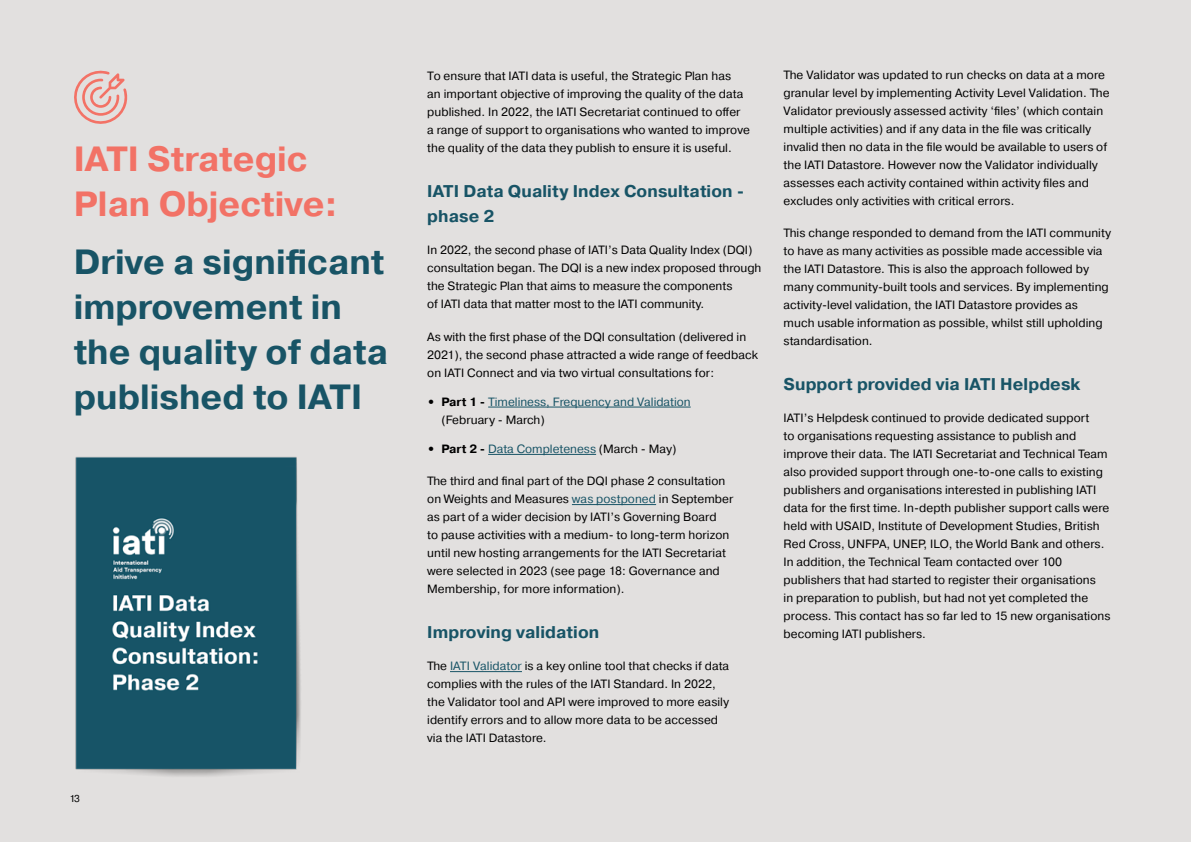
<style>
.page{position:relative;width:1191px;height:842px;background:#e2e0df}
.page>*{position:absolute;margin:0;border:0;box-sizing:border-box;transform-origin:0 0}
.t1{font:700 35px/45px "Pragmatica";color:#185466}
.t2{font:700 35px/45px "Pragmatica";color:#f27266}
.t3{font:700 17px/25px "Pragmatica";letter-spacing:.005em;color:#185466}
.t4{font:12px/18px "Pragmatica";letter-spacing:.005em;color:#000}
.t5{font:12px/18px "Pragmatica";color:#185466}
.t6{font:10px "Pragmatica";color:#000}
.s1{font-weight:700;color:#000}
.s2{color:#000}
.s3{color:#185466}
</style>
<div class="page">
<hr style="left:488px;top:407px;width:202px;height:1px;background:#185466">
<hr style="left:488px;top:454px;width:108px;height:1px;background:#185466">
<hr style="left:572px;top:504px;width:84px;height:1px;background:#185466">
<hr style="left:450px;top:671px;width:72px;height:1px;background:#185466">
<img style="left:75px;top:457px;width:226px;height:319px">
<svg style="left:74px;top:71px;width:54px;height:53px"></svg>
<h1 class="t2" style="left:74px;top:137px;width:266px">IATI Strategic<br>Plan Objective:</h1>
<h1 class="t1" style="left:74px;top:240px;width:316px">Drive a significant improvement in the quality of data published to IATI</h1>
<p class="t6" style="left:69px;top:792px;width:12px">13</p>
<p class="t4" style="left:427px;top:67px;width:324px">To ensure that IATI data is useful, the Strategic Plan has<br>an important objective of improving the quality of the data published. In 2022, the IATI Secretariat continued to offer a range of support to organisations who wanted to improve the quality of the data they publish to ensure it is useful.</p>
<h2 class="t3" style="left:427px;top:179px;width:319px">IATI Data Quality Index Consultation - phase 2</h2>
<p class="t4" style="left:427px;top:241px;width:336px">In 2022, the second phase of IATI’s Data Quality Index (DQI) consultation began. The DQI is a new index proposed through the Strategic Plan that aims to measure the components<br>of IATI data that matter most to the IATI community.</p>
<p class="t4" style="left:427px;top:328px;width:332px">As with the first phase of the DQI consultation (delivered in<br>2021), the second phase attracted a wide range of feedback on IATI Connect and via two virtual consultations for:</p>
<p class="t5" style="left:441px;top:393px;width:251px;text-indent:-14px"><span class="s1">• Part 1 -</span> Timeliness, Frequency and Validation <span class="s2">(February - March)</span></p>
<p class="t5" style="left:427px;top:440px;width:251px"><span class="s1">• Part 2 -</span> Data Completeness <span class="s2">(March - May)</span></p>
<p class="t4" style="left:427px;top:472px;width:308px">The third and final part of the DQI phase 2 consultation on Weights and Measures <span class="s3">was postponed</span> in September as part of a wider decision by IATI’s Governing Board<br>to pause activities with a medium- to long-term horizon until new hosting arrangements for the IATI Secretariat were selected in 2023 (see page 18: Governance and Membership, for more information).</p>
<h2 class="t3" style="left:427px;top:620px;width:174px">Improving validation</h2>
<p class="t4" style="left:427px;top:657px;width:303px">The <span class="s3">IATI Validator</span> is a key online tool that checks if data complies with the rules of the IATI Standard. In 2022, the Validator tool and API were improved to more easily identify errors and to allow more data to be accessed via the IATI Datastore.</p>
<p class="t4" style="left:783px;top:66px;width:327px">The Validator was updated to run checks on data at a more granular level by implementing Activity Level Validation. The Validator previously assessed activity ‘files’ (which contain multiple activities) and if any data in the file was critically invalid then no data in the file would be available to users of the IATI Datastore. However now the Validator individually assesses each activity contained within activity files and excludes only activities with critical errors.</p>
<p class="t4" style="left:783px;top:224px;width:329px">This change responded to demand from the IATI community to have as many activities as possible made accessible via the IATI Datastore. This is also the approach followed by many community-built tools and services. By implementing activity-level validation, the IATI Datastore provides as much usable information as possible, whilst still upholding standardisation.</p>
<h2 class="t3" style="left:783px;top:372px;width:298px">Support provided via IATI Helpdesk</h2>
<p class="t4" style="left:783px;top:409px;width:328px">IATI’s Helpdesk continued to provide dedicated support<br>to organisations requesting assistance to publish and improve their data. The IATI Secretariat and Technical Team also provided support through one-to-one calls to existing publishers and organisations interested in publishing IATI data for the first time. In-depth publisher support calls were held with USAID, Institute of Development Studies, British Red Cross, UNFPA, UNEP, ILO, the World Bank and others.<br>In addition, the Technical Team contacted over 100 publishers that had started to register their organisations<br>in preparation to publish, but had not yet completed the process. This contact has so far led to 15 new organisations becoming IATI publishers.</p>
</div>
